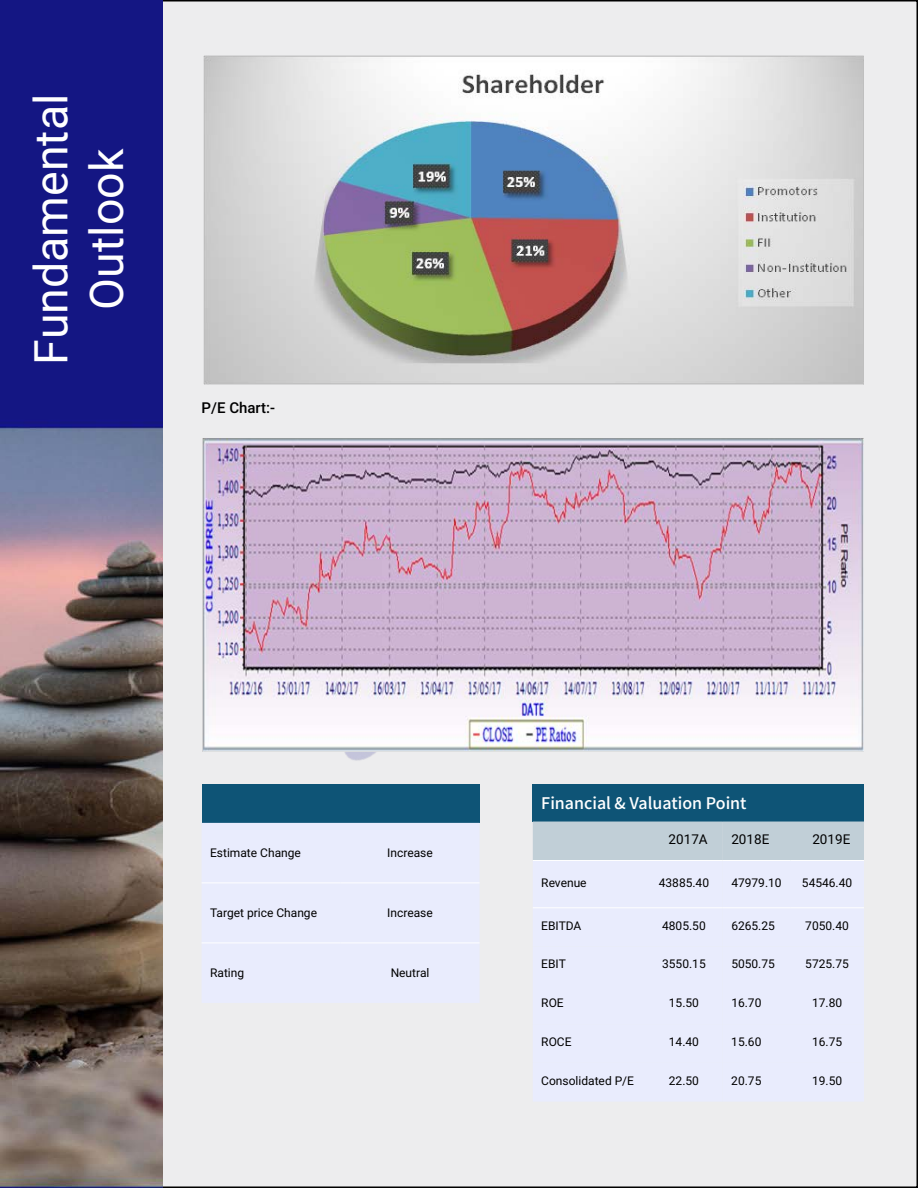
<style>
.page{position:relative;width:918px;height:1188px;background:#fff}
.page>*{position:absolute;margin:0;border:0;box-sizing:border-box;transform-origin:0 0}
.t1{font:46.5px/55.8px "Roboto";color:#fff;text-align:center}
.t2{font:500 18px "Mada";color:#fff}
.t3{font:500 15px "Roboto";color:#000}
.t4{font:13.5px "Roboto";color:#000}
.t5{font:12px "Roboto";color:#000}
</style>
<div class="page">
<div style="left:1px;top:1px;width:916px;height:1186px;background:#ededee"></div>
<img style="left:0;top:0;width:162px;height:1188px">
<img style="left:203px;top:55px;width:661px;height:329px">
<div style="left:533px;top:784px;width:331px;height:38px;background:#0e5476"></div>
<svg style="left:533px;top:822px;width:331px;height:279px"></svg>
<hr style="left:533px;top:860px;width:112px;height:1px;background:#fff">
<hr style="left:645px;top:860px;width:78px;height:1px;background:#fff">
<hr style="left:723px;top:860px;width:67px;height:1px;background:#fff">
<hr style="left:790px;top:860px;width:74px;height:1px;background:#fff">
<hr style="left:533px;top:908px;width:112px;height:1px;background:#fff">
<hr style="left:645px;top:908px;width:78px;height:1px;background:#fff">
<hr style="left:723px;top:908px;width:67px;height:1px;background:#fff">
<hr style="left:790px;top:908px;width:74px;height:1px;background:#fff">
<div style="left:202px;top:784px;width:278px;height:39px;background:#0e5476"></div>
<div style="left:202px;top:823px;width:278px;height:180px;background:#e9ecfd"></div>
<hr style="left:202px;top:883px;width:139px;height:1px;background:#fff">
<hr style="left:341px;top:883px;width:139px;height:1px;background:#fff">
<hr style="left:202px;top:943px;width:139px;height:1px;background:#fff">
<hr style="left:341px;top:943px;width:139px;height:1px;background:#fff">
<img style="left:203px;top:438px;width:661px;height:314px">
<h1 class="t1" style="left:21px;top:365px;width:272px;rotate:-90deg">Fundamental<br>Outlook</h1>
<p class="t3" style="left:202px;top:397px;width:75px">P/E Chart:-</p>
<p class="t5" style="left:210px;top:845px;width:92px">Estimate Change</p>
<p class="t5" style="left:387px;top:845px;width:47px">Increase</p>
<p class="t5" style="left:210px;top:905px;width:108px">Target price Change</p>
<p class="t5" style="left:387px;top:905px;width:47px">Increase</p>
<p class="t5" style="left:210px;top:965px;width:36px">Rating</p>
<p class="t5" style="left:391px;top:965px;width:40px">Neutral</p>
<h2 class="t2" style="left:541px;top:793px;width:207px">Financial &amp; Valuation Point</h2>
<p class="t4" style="left:669px;top:830px;width:41px">2017A</p>
<p class="t4" style="left:731px;top:830px;width:40px">2018E</p>
<p class="t4" style="left:812px;top:830px;width:40px">2019E</p>
<p class="t5" style="left:541px;top:874px;width:47px">Revenue</p>
<p class="t5" style="left:659px;top:874px;width:52px">43885.40</p>
<p class="t5" style="left:731px;top:874px;width:52px">47979.10</p>
<p class="t5" style="left:802px;top:874px;width:52px">54546.40</p>
<p class="t5" style="left:541px;top:917px;width:42px">EBITDA</p>
<p class="t5" style="left:662px;top:917px;width:45px">4805.50</p>
<p class="t5" style="left:731px;top:917px;width:45px">6265.25</p>
<p class="t5" style="left:805px;top:917px;width:45px">7050.40</p>
<p class="t5" style="left:541px;top:956px;width:26px">EBIT</p>
<p class="t5" style="left:662px;top:956px;width:45px">3550.15</p>
<p class="t5" style="left:731px;top:956px;width:45px">5050.75</p>
<p class="t5" style="left:805px;top:956px;width:45px">5725.75</p>
<p class="t5" style="left:541px;top:994px;width:24px">ROE</p>
<p class="t5" style="left:669px;top:994px;width:32px">15.50</p>
<p class="t5" style="left:731px;top:994px;width:32px">16.70</p>
<p class="t5" style="left:812px;top:994px;width:32px">17.80</p>
<p class="t5" style="left:541px;top:1033px;width:32px">ROCE</p>
<p class="t5" style="left:669px;top:1033px;width:32px">14.40</p>
<p class="t5" style="left:731px;top:1033px;width:32px">15.60</p>
<p class="t5" style="left:812px;top:1033px;width:32px">16.75</p>
<p class="t5" style="left:541px;top:1072px;width:94px">Consolidated P/E</p>
<p class="t5" style="left:669px;top:1072px;width:32px">22.50</p>
<p class="t5" style="left:731px;top:1072px;width:32px">20.75</p>
<p class="t5" style="left:812px;top:1072px;width:32px">19.50</p>
</div>
